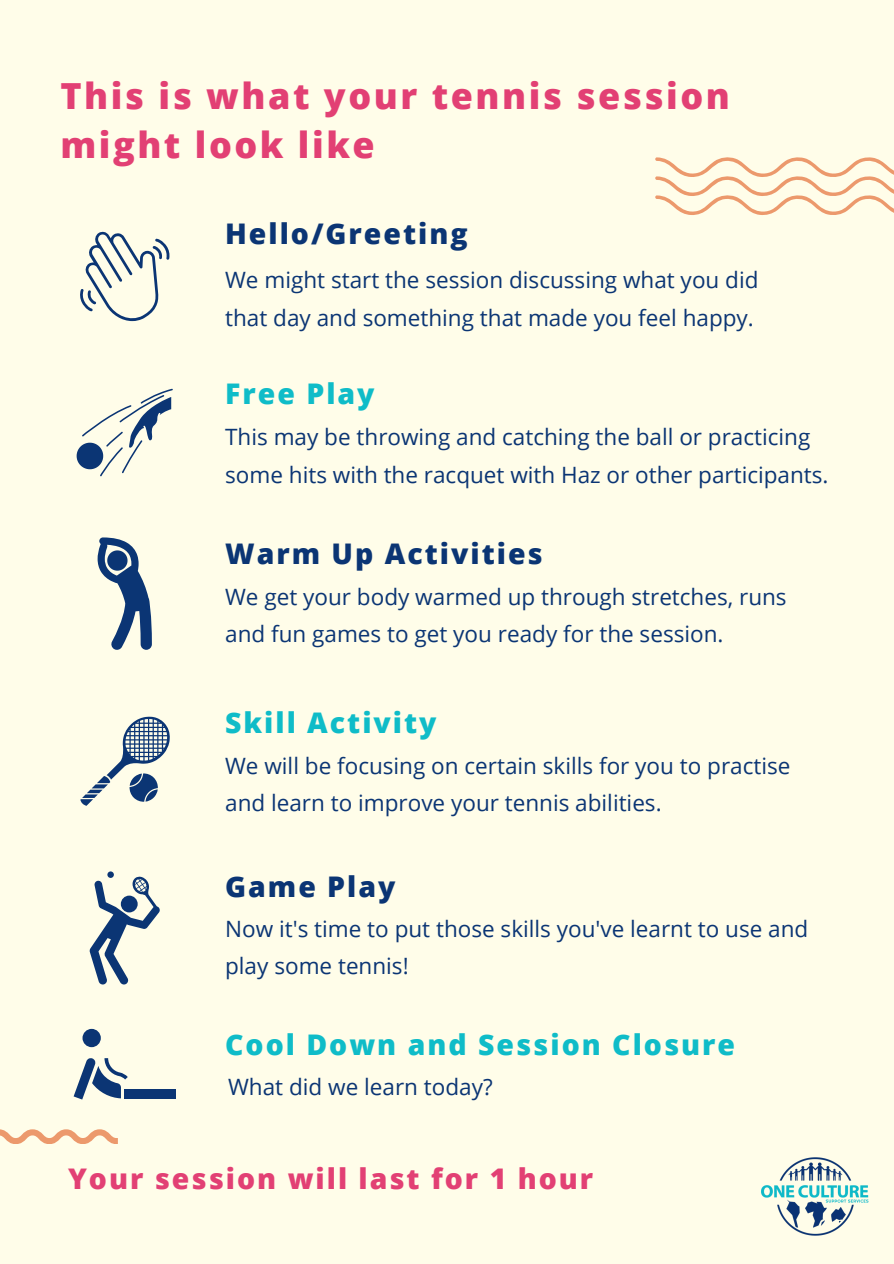
<style>
.page{position:relative;width:894px;height:1264px;background:#fff}
.page>*{position:absolute;margin:0;border:0;box-sizing:border-box;transform-origin:0 0}
.t1{font:800 36px/49.5px "Open Sans";letter-spacing:.07em;color:#e24074}
.t2{font:800 28.5px "Open Sans";letter-spacing:.07em;color:#0fbcc8}
.t3{font:800 28.5px "Open Sans";letter-spacing:.07em;color:#0b3574}
.t4{font:800 28.5px "Open Sans";letter-spacing:.07em;color:#e24074}
.t5{font:22.5px "Open Sans";color:#0b3574}
</style>
<div class="page">
<div style="left:0;top:0;width:893px;height:1263px;background:#fffde9"></div>
<img style="left:761px;top:1157px;width:108px;height:79px">
<svg style="left:655px;top:157px;width:238px;height:58px"></svg>
<svg style="left:0;top:1129px;width:118px;height:14px"></svg>
<svg style="left:80px;top:232px;width:90px;height:90px"></svg>
<svg style="left:98px;top:537px;width:53px;height:113px"></svg>
<svg style="left:77px;top:388px;width:95px;height:88px"></svg>
<div style="left:107px;top:871px;width:7px;height:6px;background:#0b3574;border-radius:50%"></div>
<svg style="left:90px;top:876px;width:69px;height:108px"></svg>
<svg style="left:80px;top:716px;width:90px;height:89px"></svg>
<div style="left:82px;top:1028px;width:19px;height:19px;background:#0b3574;border-radius:50%"></div>
<div style="left:125px;top:1089px;width:51px;height:9px;background:#0b3574"></div>
<svg style="left:74px;top:1058px;width:54px;height:41px"></svg>
<p class="t1" style="left:60px;top:70px;width:671px">This is what your tennis session might look like</p>
<p class="t3" style="left:225px;top:214px;width:244px">Hello/Greeting</p>
<h2 class="t5" style="left:225px;top:264px;width:534px">We might start the session discussing what you did</h2>
<p class="t5" style="left:225px;top:301px;width:530px">that day and something that made you feel happy.</p>
<p class="t2" style="left:225px;top:373px;width:151px">Free Play</p>
<p class="t5" style="left:225px;top:421px;width:586px">This may be throwing and catching the ball or practicing</p>
<h2 class="t5" style="left:225px;top:458px;width:604px">some hits with the racquet with Haz or other participants.</h2>
<p class="t3" style="left:225px;top:533px;width:319px">Warm Up Activities</p>
<p class="t5" style="left:225px;top:581px;width:563px">We get your body warmed up through stretches, runs</p>
<p class="t5" style="left:225px;top:618px;width:499px">and fun games to get you ready for the session.</p>
<h2 class="t2" style="left:225px;top:702px;width:213px">Skill Activity</h2>
<p class="t5" style="left:225px;top:750px;width:566px">We will be focusing on certain skills for you to practise</p>
<p class="t5" style="left:225px;top:787px;width:438px">and learn to improve your tennis abilities.</p>
<p class="t3" style="left:225px;top:866px;width:172px">Game Play</p>
<h2 class="t5" style="left:225px;top:912px;width:584px">Now it's time to put those skills you've learnt to use and</h2>
<p class="t5" style="left:225px;top:949px;width:185px">play some tennis!</p>
<p class="t2" style="left:225px;top:1024px;width:511px">Cool Down and Session Closure</p>
<h2 class="t5" style="left:228px;top:1070px;width:266px">What did we learn today?</h2>
<p class="t4" style="left:68px;top:1158px;width:526px">Your session will last for 1 hour</p>
</div>
